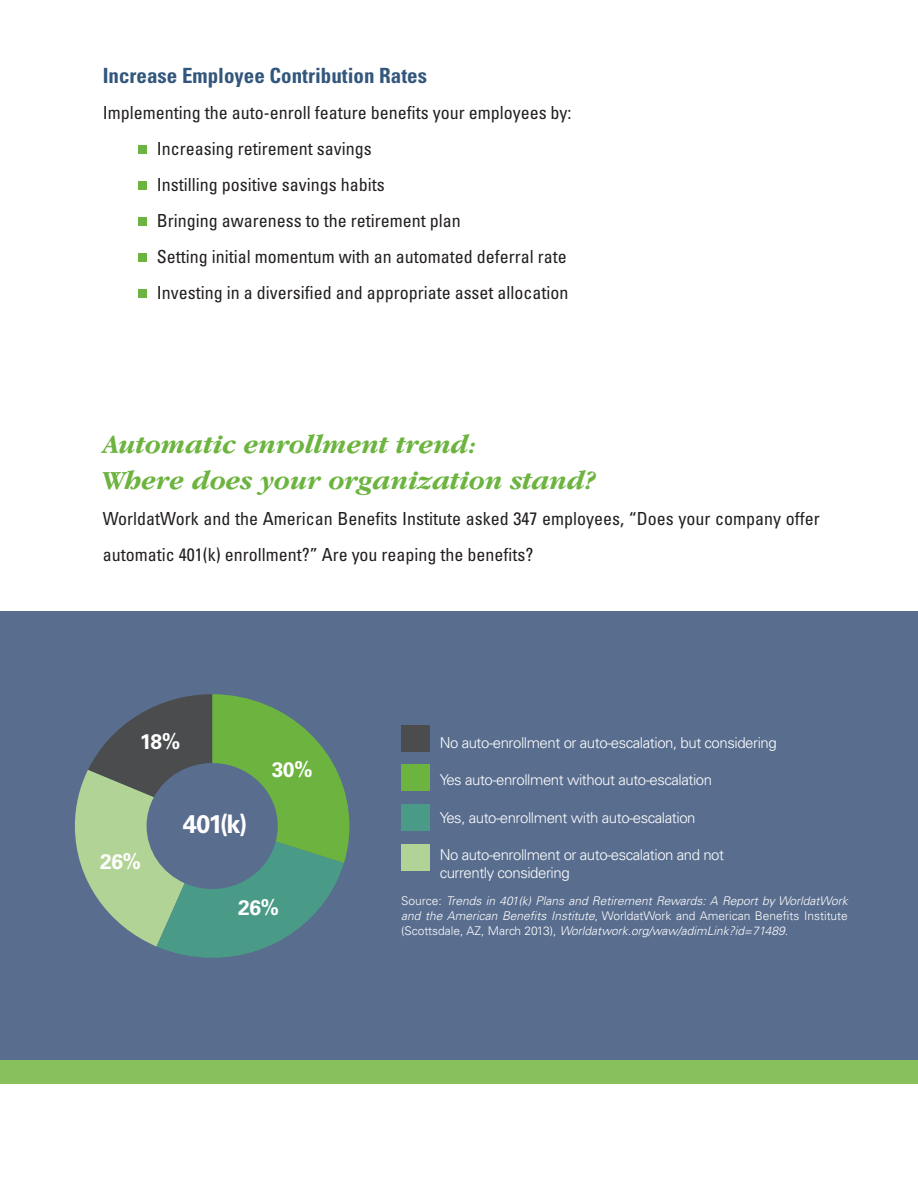
<style>
.page{position:relative;width:918px;height:1188px;background:#fff}
.page>*{position:absolute;margin:0;border:0;box-sizing:border-box;transform-origin:0 0}
.t1{font:italic 700 27px/36px "Garamond IT Cby BT";color:#6cb43f}
.t2{font:700 25.5px "Univers";color:#fff}
.t3{font:700 condensed 21px "Univers";color:#32567c}
.t4{font:700 21px "Univers";letter-spacing:-.02em;color:#fff}
.t5{font:condensed 18px/36px "Univers";color:#231f20}
.t6{font:300 15px/18px "Univers";letter-spacing:-.03em;color:#fff}
.t7{font:italic 300 12px/15px "Univers";color:#fff;text-align:justify}
.s1{font-style:normal}
</style>
<div class="page">
<div style="left:0;top:611px;width:918px;height:450px;background:#596d8e"></div>
<div style="left:0;top:1061px;width:918px;height:23px;background:#89c05e"></div>
<svg style="left:75px;top:694px;width:274px;height:264px"></svg>
<div style="left:401px;top:725px;width:29px;height:27px;background:#4b4c4d"></div>
<div style="left:401px;top:804px;width:29px;height:27px;background:#499a86"></div>
<div style="left:401px;top:764px;width:29px;height:27px;background:#6cb43f"></div>
<div style="left:401px;top:844px;width:29px;height:27px;background:#b2d396"></div>
<div style="left:138px;top:145px;width:8px;height:9px;background:#6cb43f"></div>
<div style="left:138px;top:181px;width:8px;height:9px;background:#6cb43f"></div>
<div style="left:138px;top:217px;width:8px;height:9px;background:#6cb43f"></div>
<div style="left:138px;top:253px;width:8px;height:9px;background:#6cb43f"></div>
<div style="left:138px;top:289px;width:8px;height:9px;background:#6cb43f"></div>
<p class="t3" style="left:103px;top:63px;width:326px">Increase Employee Contribution Rates</p>
<p class="t5" style="left:103px;top:95px;width:470px">Implementing the auto-enroll feature benefits your employees by:</p>
<p class="t5" style="left:157px;top:131px;width:216px">Increasing retirement savings</p>
<p class="t5" style="left:157px;top:167px;width:229px">Instilling positive savings habits</p>
<p class="t5" style="left:157px;top:203px;width:305px">Bringing awareness to the retirement plan</p>
<p class="t5" style="left:157px;top:239px;width:411px">Setting initial momentum with an automated deferral rate</p>
<p class="t5" style="left:157px;top:275px;width:413px">Investing in a diversified and appropriate asset allocation</p>
<p class="t1" style="left:103px;top:426px;width:494px">Automatic enrollment trend:<br>Where does your organization stand?</p>
<p class="t5" style="left:103px;top:501px;width:719px">WorldatWork and the American Benefits Institute asked 347 employees, “Does your company offer automatic 401(k) enrollment?” Are you reaping the benefits?</p>
<p class="t4" style="left:140px;top:730px;width:42px">18%</p>
<p class="t4" style="left:100px;top:849px;width:43px">26%</p>
<p class="t2" style="left:183px;top:809px;width:66px">401(k)</p>
<p class="t4" style="left:272px;top:757px;width:43px">30%</p>
<p class="t4" style="left:238px;top:895px;width:43px">26%</p>
<p class="t6" style="left:440px;top:734px;width:339px">No auto-enrollment or auto-escalation, but considering</p>
<p class="t6" style="left:440px;top:771px;width:274px">Yes auto-enrollment without auto-escalation</p>
<p class="t6" style="left:440px;top:809px;width:257px">Yes, auto-enrollment with auto-escalation</p>
<p class="t6" style="left:440px;top:846px;width:286px">No auto-enrollment or auto-escalation and not currently considering</p>
<p class="t7" style="left:401px;top:894px;width:448px"><span class="s1">Source:</span> Trends in 401(k) Plans and Retirement Rewards: A Report by WorldatWork and the American Benefits Institute<span class="s1">, WorldatWork and American Benefits Institute (Scottsdale, AZ, March 2013),</span> Worldatwork.org/waw/adimLink?id=71489.</p>
</div>
